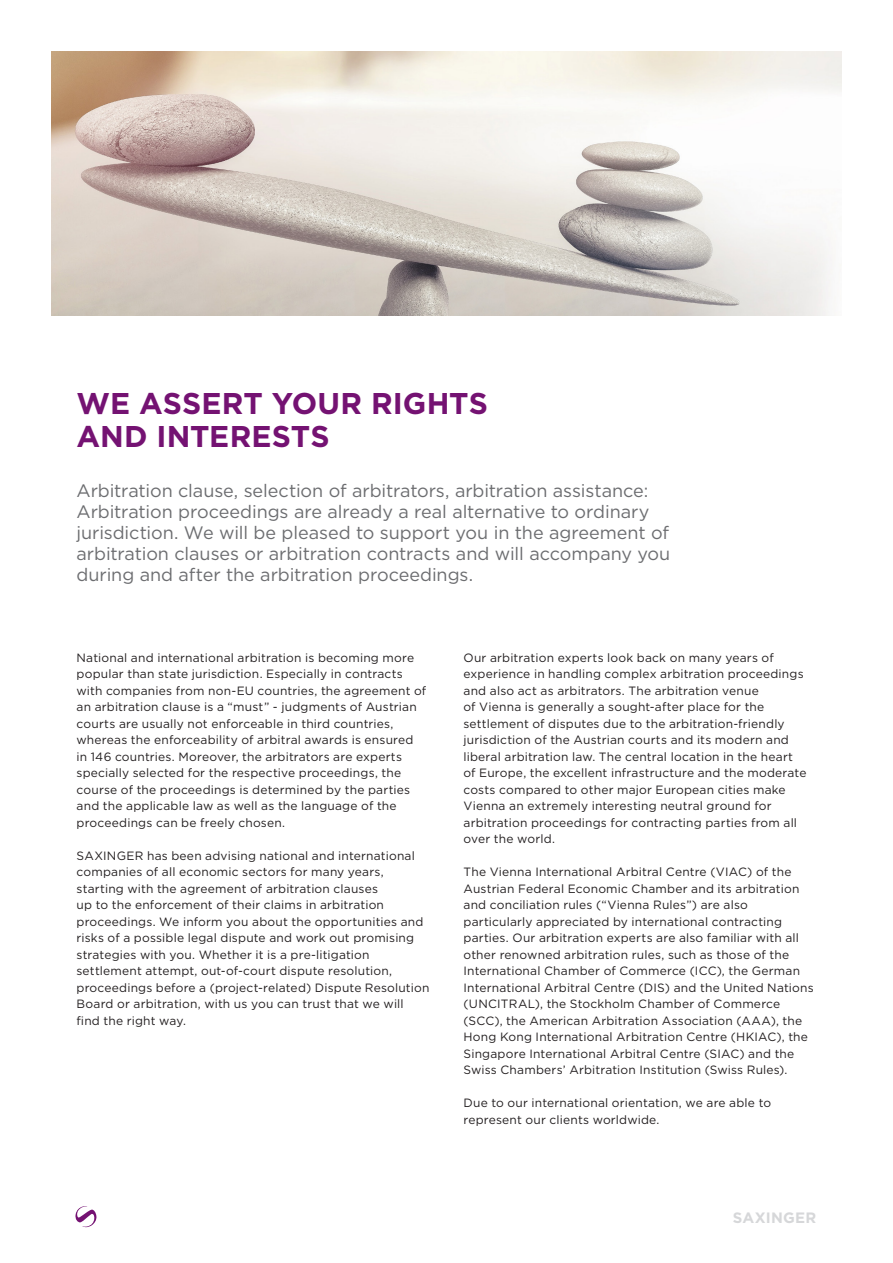
<style>
.page{position:relative;width:893px;height:1263px;background:#fff}
.page>*{position:absolute;margin:0;border:0;box-sizing:border-box;transform-origin:0 0}
.t1{font:700 30px "Gotham";color:#741272}
.Überschrift{font:18px/21px "Gotham";letter-spacing:-.005em;color:#6c6d70}
.t2{font:700 15px "Gotham";letter-spacing:.015em;color:#d6d7d9}
.pre-Text{font:12px/16.5px "Gotham";letter-spacing:.015em;color:#231f20}
</style>
<div class="page">
<svg style="left:75px;top:1206px;width:22px;height:21px"></svg>
<img style="left:51px;top:51px;width:791px;height:264px">
<h2 class="t1" style="left:77px;top:384px;width:413px">WE ASSERT YOUR RIGHTS</h2>
<h2 class="t1" style="left:77px;top:417px;width:254px">AND INTERESTS</h2>
<p class="Überschrift" style="left:77px;top:479px;width:595px">Arbitration clause, selection of arbitrators, arbitration assistance:<br>Arbitration proceedings are already a real alternative to ordinary jurisdiction. We will be pleased to support you in the agreement of arbitration clauses or arbitration contracts and will accompany you during and after the arbitration proceedings.</p>
<p class="pre-Text" style="left:77px;top:649px;width:351px">National and international arbitration is becoming more popular than state jurisdiction. Especially in contracts with companies from non-EU countries, the agreement of an arbitration clause is a “must” - judgments of Austrian courts are usually not enforceable in third countries, whereas the enforceability of arbitral awards is ensured in 146 countries. Moreover, the arbitrators are experts specially selected for the respective proceedings, the course of the proceedings is determined by the parties and the applicable law as well as the language of the proceedings can be freely chosen.</p>
<p class="pre-Text" style="left:77px;top:847px;width:354px">SAXINGER has been advising national and international companies of all economic sectors for many years, starting with the agreement of arbitration clauses<br>up to the enforcement of their claims in arbitration proceedings. We inform you about the opportunities and risks of a possible legal dispute and work out promising strategies with you. Whether it is a pre-litigation settlement attempt, out-of-court dispute resolution, proceedings before a (project-related) Dispute Resolution Board or arbitration, with us you can trust that we will find the right way.</p>
<p class="pre-Text" style="left:463px;top:649px;width:344px">Our arbitration experts look back on many years of experience in handling complex arbitration proceedings and also act as arbitrators. The arbitration venue<br>of Vienna is generally a sought-after place for the settlement of disputes due to the arbitration-friendly jurisdiction of the Austrian courts and its modern and liberal arbitration law. The central location in the heart of Europe, the excellent infrastructure and the moderate costs compared to other major European cities make Vienna an extremely interesting neutral ground for arbitration proceedings for contracting parties from all over the world.</p>
<p class="pre-Text" style="left:463px;top:863px;width:352px">The Vienna International Arbitral Centre (VIAC) of the Austrian Federal Economic Chamber and its arbitration and conciliation rules (“Vienna Rules”) are also particularly appreciated by international contracting parties. Our arbitration experts are also familiar with all other renowned arbitration rules, such as those of the International Chamber of Commerce (ICC), the German International Arbitral Centre (DIS) and the United Nations (UNCITRAL), the Stockholm Chamber of Commerce (SCC), the American Arbitration Association (AAA), the Hong Kong International Arbitration Centre (HKIAC), the Singapore International Arbitral Centre (SIAC) and the Swiss Chambers’ Arbitration Institution (Swiss Rules).</p>
<p class="pre-Text" style="left:463px;top:1094px;width:309px">Due to our international orientation, we are able to represent our clients worldwide.</p>
<p class="t2" style="left:733px;top:1207px;width:85px">SAXINGER</p>
</div>
